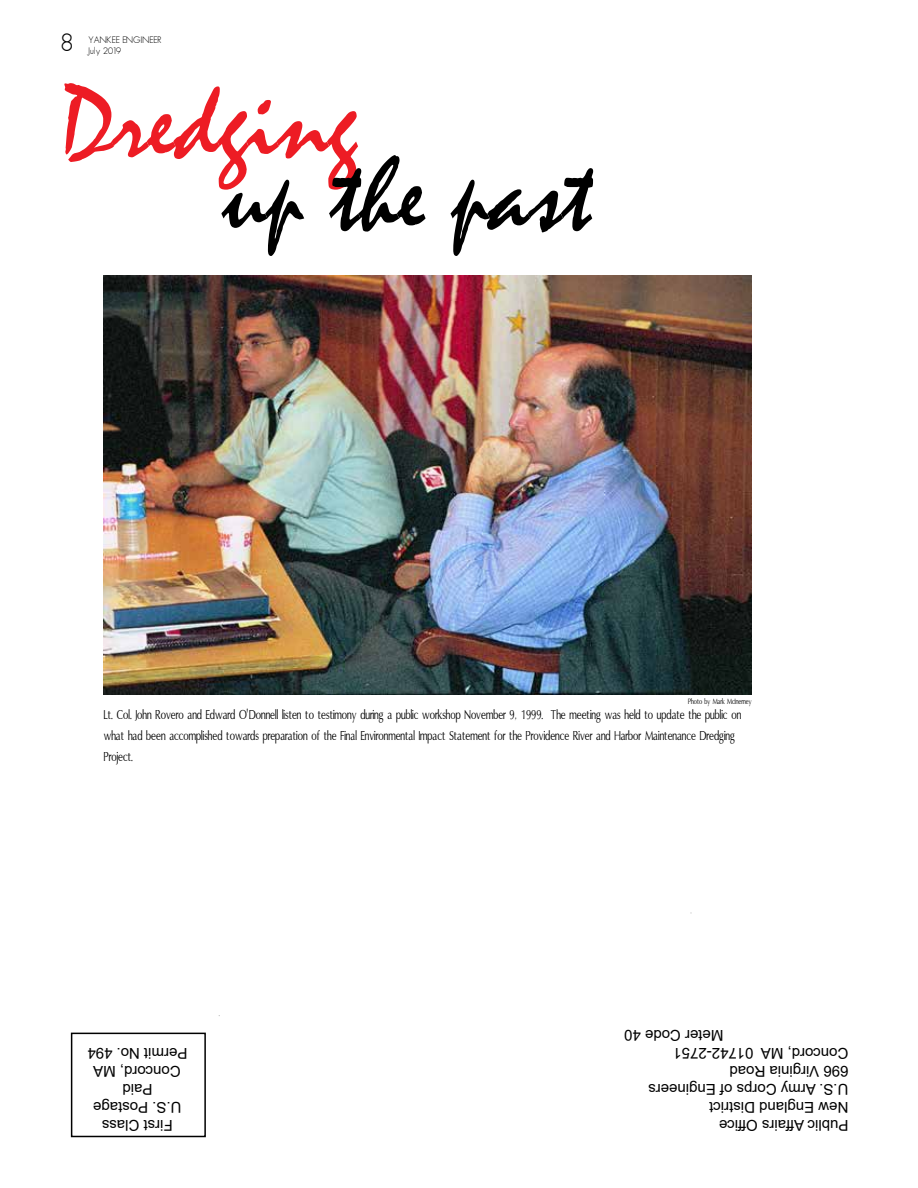
<style>
.page{position:relative;width:918px;height:1188px;background:#fff}
.page>*{position:absolute;margin:0;border:0;box-sizing:border-box;transform-origin:0 0}
.t1{font:108px "Mistral";color:#000}
.t2{font:108px "Mistral";color:#ed1c24}
.t3{font:300 24px "Futura";color:#000}
.t4{font:15px/21px "Oxford Cn";color:#000}
.t5{font:15px/18px "Arial";color:#000;text-align:center}
.t6{font:300 9px/10.8px "Futura";color:#000}
.t7{font:9px "Oxford Cn";color:#000}
</style>
<div class="page">
<div style="left:71px;top:1033px;width:135px;height:104px;border:2px solid #000"></div>
<img style="left:104px;top:275px;width:648px;height:420px">
<h2 class="t3" style="left:61px;top:27px;width:14px">8</h2>
<p class="t6" style="left:89px;top:35px;width:74px">YANKEE ENGINEER<br>July 2019</p>
<h1 class="t2" style="left:61px;top:58px;width:298px">Dredging</h1>
<h1 class="t1" style="left:223px;top:130px;width:370px">up the past</h1>
<p class="t7" style="left:688px;top:696px;width:65px">Photo by Mark McInerney</p>
<p class="t4" style="left:104px;top:705px;width:639px">Lt. Col. John Rovero and Edward O'Donnell listen to testimony during a public workshop November 9, 1999. The meeting was held to update the public on what had been accomplished towards preparation of the Final Environmental Impact Statement for the Providence River and Harbor Maintenance Dredging<br>Project.</p>
<p class="t5" style="left:187px;top:1134px;width:102px;rotate:-180deg">First Class<br>U.S. Postage<br>Paid<br>Concord, MA<br>Permit No. 494</p>
<p class="t5" style="left:723px;top:1044px;width:101px;rotate:-180deg">Meter Code 40</p>
<p class="t5" style="left:848px;top:1062px;width:177px;rotate:-180deg">Concord, MA 01742-2751</p>
<p class="t5" style="left:848px;top:1080px;width:120px;rotate:-180deg">696 Virginia Road</p>
<p class="t5" style="left:848px;top:1098px;width:202px;rotate:-180deg">U.S. Army Corps of Engineers</p>
<p class="t5" style="left:848px;top:1116px;width:141px;rotate:-180deg">New England District</p>
<p class="t5" style="left:848px;top:1134px;width:131px;rotate:-180deg">Public Affairs Office</p>
</div>
